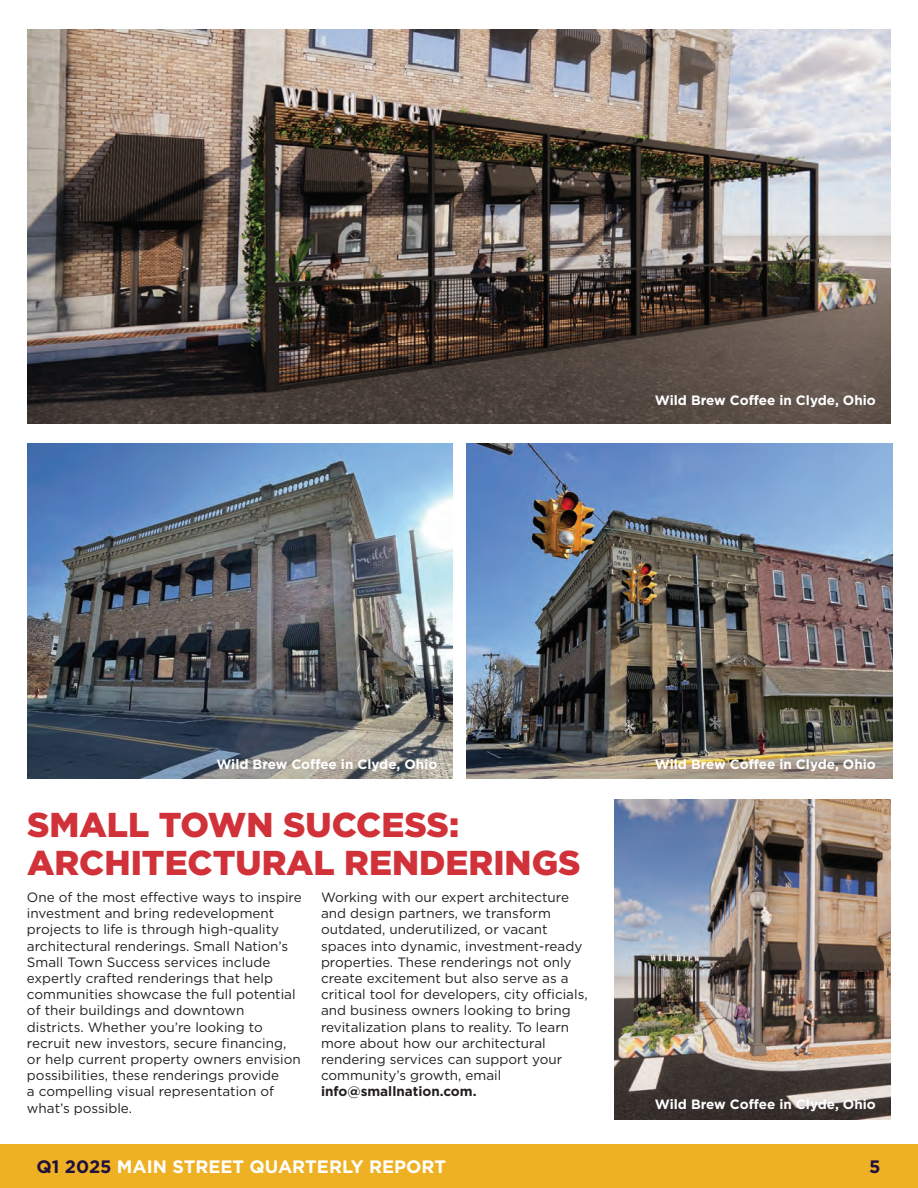
<style>
.page{position:relative;width:918px;height:1188px;background:#fff}
.page>*{position:absolute;margin:0;border:0;box-sizing:border-box;transform-origin:0 0}
.t1{font:900 34.5px/37.5px "Gotham";color:#d13138}
.t2{font:700 18px "Gotham";color:#fff}
.t3{font:700 18px "Gotham";color:#20113d}
.t4{font:13.5px/16.2px "Gotham";color:#231f20}
.t5{font:700 13.5px "Gotham";color:#fff}
.t6{font:700 13.5px "Gotham";color:#231f20}
.s1{color:#20113d}
</style>
<div class="page">
<div style="left:0;top:1144px;width:918px;height:44px;background:#efb124"></div>
<img style="left:27px;top:29px;width:864px;height:394px">
<img style="left:27px;top:444px;width:426px;height:335px">
<img style="left:467px;top:444px;width:426px;height:335px">
<img style="left:615px;top:799px;width:276px;height:321px">
<p class="t5" style="left:655px;top:392px;width:223px">Wild Brew Coffee in Clyde, Ohio</p>
<p class="t5" style="left:216px;top:756px;width:223px">Wild Brew Coffee in Clyde, Ohio</p>
<p class="t5" style="left:655px;top:756px;width:223px">Wild Brew Coffee in Clyde, Ohio</p>
<h1 class="t1" style="left:27px;top:806px;width:555px">SMALL TOWN SUCCESS:<br>ARCHITECTURAL RENDERINGS</h1>
<p class="t4" style="left:27px;top:889px;width:276px">One of the most effective ways to inspire investment and bring redevelopment projects to life is through high-quality architectural renderings. Small Nation’s Small Town Success services include expertly crafted renderings that help communities showcase the full potential of their buildings and downtown districts. Whether you’re looking to recruit new investors, secure financing, or help current property owners envision possibilities, these renderings provide<br>a compelling visual representation of what’s possible.</p>
<p class="t4" style="left:321px;top:889px;width:268px">Working with our expert architecture and design partners, we transform outdated, underutilized, or vacant spaces into dynamic, investment-ready properties. These renderings not only create excitement but also serve as a critical tool for developers, city officials, and business owners looking to bring revitalization plans to reality. To learn more about how our architectural rendering services can support your community’s growth, email</p>
<p class="t6" style="left:321px;top:1084px;width:157px">info@smallnation.com.</p>
<p class="t5" style="left:655px;top:1096px;width:223px">Wild Brew Coffee in Clyde, Ohio</p>
<h2 class="t2" style="left:37px;top:1156px;width:411px"><span class="s1">Q1 2025</span> MAIN STREET QUARTERLY REPORT</h2>
<h2 class="t3" style="left:869px;top:1156px;width:13px">5</h2>
</div>
